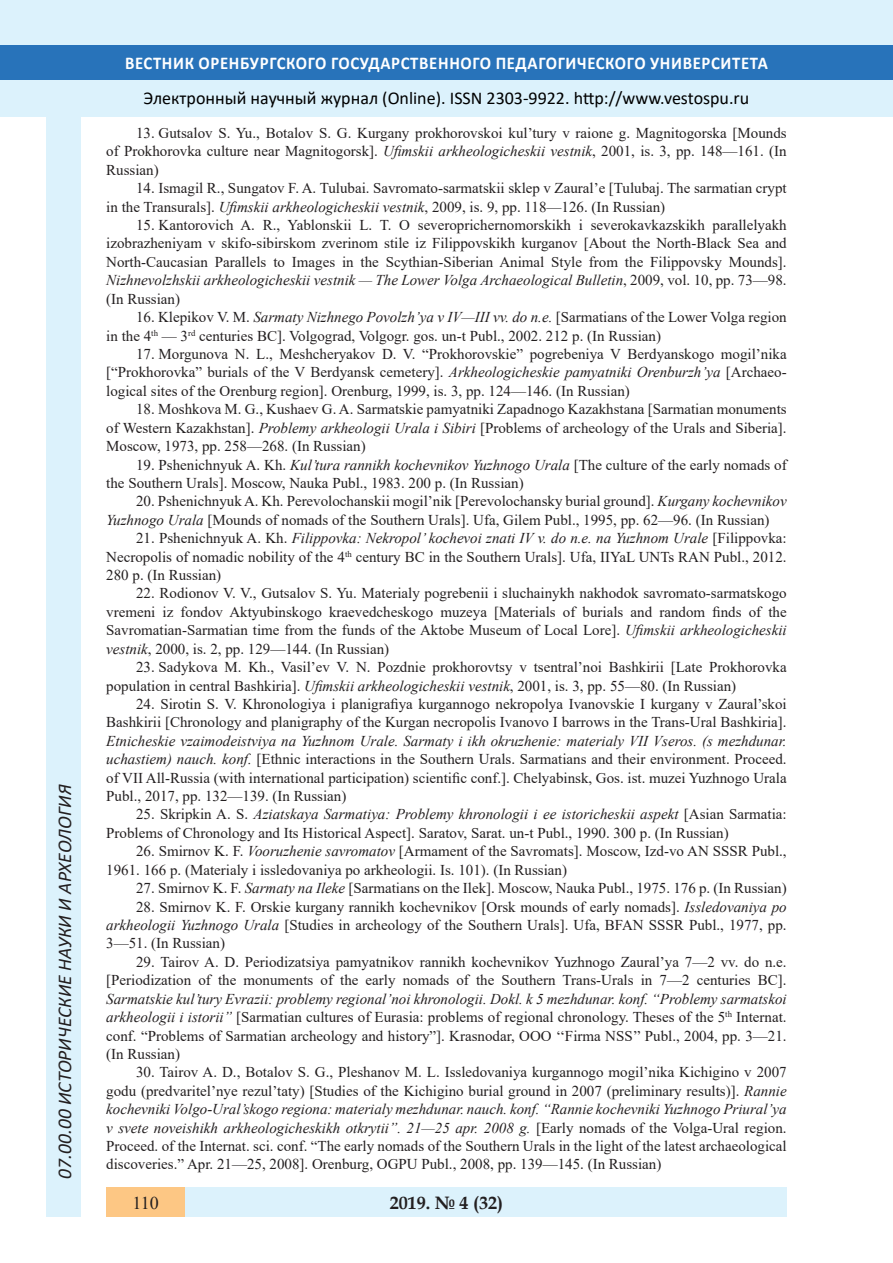
<style>
.page{position:relative;width:893px;height:1263px;background:#fff}
.page>*{position:absolute;margin:0;border:0;box-sizing:border-box;transform-origin:0 0}
.t1{font:italic 19.5px "Calibri";color:#231f20}
.t2{font:18px "Calibri";color:#000}
.t3{font:700 18px "Calibri";letter-spacing:.04em;color:#fff;scale:.93 1}
.t4{font:700 18px "Book Antiqua";color:#231f20}
.t5{font:18px "Times New Roman";color:#231f20}
.литература{font:15px/18.5px "Times New Roman";color:#231f20;text-align:justify}
.s1{font-style:italic}
</style>
<div class="page">
<div style="left:0;top:0;width:893px;height:116px;background:#dcf2fc"></div>
<div style="left:0;top:45px;width:893px;height:34px;background:#2873ba"></div>
<div style="left:106px;top:1188px;width:681px;height:29px;background:#dcf2fc"></div>
<div style="left:106px;top:1188px;width:79px;height:29px;background:#fdc784"></div>
<div style="left:47px;top:116px;width:34px;height:1101px;background:#dcf2fc"></div>
<h1 class="t1" style="left:51px;top:1179px;width:395px;rotate:-90deg">07.00.00 ИСТОРИЧЕСКИЕ НАУКИ И АРХЕОЛОГИЯ</h1>
<h1 class="t1" style="left:51px;top:1105px;width:206px;rotate:-90deg">БИОЛОГИЧЕСКИЕ НАУКИ</h1>
<h1 class="t1" style="left:51px;top:1169px;width:11px;rotate:-90deg">3</h1>
<p class="t3" style="left:125px;top:50px;width:693px">ВЕСТНИК ОРЕНБУРГСКОГО ГОСУДАРСТВЕННОГО ПЕДАГОГИЧЕСКОГО УНИВЕРСИТЕТА</p>
<p class="t2" style="left:144px;top:85px;width:607px">Электронный научный журнал (Online). ISSN 2303-9922. http://www.vestospu.ru</p>
<p class="t2" style="left:583px;top:85px;width:13px">t</p>
<p class="t2" style="left:583px;top:85px;width:13px">t</p>
<p class="литература" style="left:106px;top:123px;width:682px;text-indent:30px">13. Gutsalov S. Yu., Botalov S. G. Kurgany prokhorovskoi kul’tury v raione g. Magnitogorska [Mounds of Prokhorovka culture near Magnitogorsk]. <span class="s1">Ufimskii arkheologicheskii vestnik</span>, 2001, is. 3, pp. 148—161. (In Russian)</p>
<p class="литература" style="left:106px;top:178px;width:682px;text-indent:30px">14. Ismagil R., Sungatov F. A. Tulubai. Savromato-sarmatskii sklep v Zaural’e [Tulubaj. The sarmatian crypt in the Transurals]. <span class="s1">Ufimskii arkheologicheskii vestnik</span>, 2009, is. 9, pp. 118—126. (In Russian)</p>
<p class="литература" style="left:106px;top:215px;width:682px;text-indent:30px">15. Kantorovich A. R., Yablonskii L. T. O severoprichernomorskikh i severokavkazskikh parallelyakh izobrazheniyam v skifo-sibirskom zverinom stile iz Filippovskikh kurganov [About the North-Black Sea and North-Caucasian Parallels to Images in the Scythian-Siberian Animal Style from the Filippovsky Mounds].<br><span class="s1">Nizhnevolzhskii arkheologicheskii vestnik — The Lower Volga Archaeological Bulletin</span>, 2009, vol. 10, pp. 73—98. (In Russian)</p>
<p class="литература" style="left:106px;top:307px;width:682px;text-indent:30px">16. Klepikov V. M. <span class="s1">Sarmaty Nizhnego Povolzh’ya v IV—III vv. do n.e.</span> [Sarmatians of the Lower Volga region in the 4<sup>th</sup> — 3<sup>rd</sup> centuries BC]. Volgograd, Volgogr. gos. un-t Publ., 2002. 212 p. (In Russian)</p>
<p class="литература" style="left:106px;top:344px;width:682px;text-indent:30px">17. Morgunova N. L., Meshcheryakov D. V. “Prokhorovskie” pogrebeniya V Berdyanskogo mogil’nika [“Prokhorovka” burials of the V Berdyansk cemetery]. <span class="s1">Arkheologicheskie pamyatniki Orenburzh’ya</span> [Archaeo&shy;logical sites of the Orenburg region]. Orenburg, 1999, is. 3, pp. 124—146. (In Russian)</p>
<p class="литература" style="left:106px;top:399px;width:682px;text-indent:30px">18. Moshkova M. G., Kushaev G. A. Sarmatskie pamyatniki Zapadnogo Kazakhstana [Sarmatian monuments of Western Kazakhstan]. <span class="s1">Problemy arkheologii Urala i Sibiri</span> [Problems of archeology of the Urals and Siberia].<br>Moscow, 1973, pp. 258—268. (In Russian)</p>
<p class="литература" style="left:106px;top:455px;width:682px;text-indent:30px">19. Pshenichnyuk A. Kh. <span class="s1">Kul’tura rannikh kochevnikov Yuzhnogo Urala</span> [The culture of the early nomads of the Southern Urals]. Moscow, Nauka Publ., 1983. 200 p. (In Russian)</p>
<p class="литература" style="left:106px;top:492px;width:682px;text-indent:30px">20. Pshenichnyuk A. Kh. Perevolochanskii mogil’nik [Perevolochansky burial ground]. <span class="s1">Kurgany kochevnikov<br>Yuzhnogo Urala</span> [Mounds of nomads of the Southern Urals]. Ufa, Gilem Publ., 1995, pp. 62—96. (In Russian)</p>
<p class="литература" style="left:106px;top:528px;width:682px;text-indent:30px">21. Pshenichnyuk A. Kh. <span class="s1">Filippovka: Nekropol’ kochevoi znati IV v. do n.e. na Yuzhnom Urale</span> [Filippovka:<br>Necropolis of nomadic nobility of the 4<sup>th</sup> century BC in the Southern Urals]. Ufa, IIYaL UNTs RAN Publ., 2012.<br>280 p. (In Russian)</p>
<p class="литература" style="left:106px;top:584px;width:682px;text-indent:30px">22. Rodionov V. V., Gutsalov S. Yu. Materialy pogrebenii i sluchainykh nakhodok savromato-sarmatskogo vremeni iz fondov Aktyubinskogo kraevedcheskogo muzeya [Materials of burials and random finds of the Savromatian-Sarmatian time from the funds of the Aktobe Museum of Local Lore]. <span class="s1">Ufimskii arkheologicheskii vestnik</span>, 2000, is. 2, pp. 129—144. (In Russian)</p>
<p class="литература" style="left:106px;top:657px;width:682px;text-indent:30px">23. Sadykova M. Kh., Vasil’ev V. N. Pozdnie prokhorovtsy v tsentral’noi Bashkirii [Late Prokhorovka population in central Bashkiria]. <span class="s1">Ufimskii arkheologicheskii vestnik</span>, 2001, is. 3, pp. 55—80. (In Russian)</p>
<p class="литература" style="left:106px;top:694px;width:682px;text-indent:30px">24. Sirotin S. V. Khronologiya i planigrafiya kurgannogo nekropolya Ivanovskie I kurgany v Zaural’skoi Bashkirii [Chronology and planigraphy of the Kurgan necropolis Ivanovo I barrows in the Trans-Ural Bashkiria].<br><span class="s1">Etnicheskie vzaimodeistviya na Yuzhnom Urale. Sarmaty i ikh okruzhenie: materialy VII Vseros. (s mezhdunar. uchastiem) nauch. konf.</span> [Ethnic interactions in the Southern Urals. Sarmatians and their environment. Proceed. of VII All-Russia (with international participation) scientific conf.]. Chelyabinsk, Gos. ist. muzei Yuzhnogo Urala Publ., 2017, pp. 132—139. (In Russian)</p>
<p class="литература" style="left:106px;top:805px;width:682px;text-indent:30px">25. Skripkin A. S. <span class="s1">Aziatskaya Sarmatiya: Problemy khronologii i ee istoricheskii aspekt</span> [Asian Sarmatia:<br>Problems of Chronology and Its Historical Aspect]. Saratov, Sarat. un-t Publ., 1990. 300 p. (In Russian)</p>
<p class="литература" style="left:106px;top:841px;width:682px;text-indent:30px">26. Smirnov K. F. <span class="s1">Vooruzhenie savromatov</span> [Armament of the Savromats]. Moscow, Izd-vo AN SSSR Publ.,<br>1961. 166 p. (Materialy i issledovaniya po arkheologii. Is. 101). (In Russian)</p>
<p class="литература" style="left:136px;top:878px;width:652px">27. Smirnov K. F. <span class="s1">Sarmaty na Ileke</span> [Sarmatians on the Ilek]. Moscow, Nauka Publ., 1975. 176 p. (In Russian)</p>
<p class="литература" style="left:106px;top:897px;width:682px;text-indent:30px">28. Smirnov K. F. Orskie kurgany rannikh kochevnikov [Orsk mounds of early nomads]. <span class="s1">Issledovaniya po arkheologii Yuzhnogo Urala</span> [Studies in archeology of the Southern Urals]. Ufa, BFAN SSSR Publ., 1977, pp.<br>3—51. (In Russian)</p>
<p class="литература" style="left:106px;top:952px;width:682px;text-indent:30px">29. Tairov A. D. Periodizatsiya pamyatnikov rannikh kochevnikov Yuzhnogo Zaural’ya 7—2 vv. do n.e. [Periodization of the monuments of the early nomads of the Southern Trans-Urals in 7—2 centuries BC].<br><span class="s1">Sarmatskie kul’tury Evrazii: problemy regional’noi khronologii. Dokl. k 5 mezhdunar. konf. “Problemy sarmatskoi arkheologii i istorii”</span> [Sarmatian cultures of Eurasia: problems of regional chronology. Theses of the 5<sup>th</sup> Internat. conf. “Problems of Sarmatian archeology and history”]. Krasnodar, OOO ‘‘Firma NSS’’ Publ., 2004, pp. 3—21. (In Russian)</p>
<p class="литература" style="left:106px;top:1062px;width:682px;text-indent:30px">30. Tairov A. D., Botalov S. G., Pleshanov M. L. Issledovaniya kurgannogo mogil’nika Kichigino v 2007 godu (predvaritel’nye rezul’taty) [Studies of the Kichigino burial ground in 2007 (preliminary results)]. <span class="s1">Rannie kochevniki Volgo-Ural’skogo regiona: materialy mezhdunar. nauch. konf. “Rannie kochevniki Yuzhnogo Priural’ya v svete noveishikh arkheologicheskikh otkrytii”. 21—25 apr. 2008 g.</span> [Early nomads of the Volga-Ural region.<br>Proceed. of the Internat. sci. conf. “The early nomads of the Southern Urals in the light of the latest archaeological discoveries.” Apr. 21—25, 2008]. Orenburg, OGPU Publ., 2008, pp. 139—145. (In Russian)</p>
<p class="t4" style="left:390px;top:1190px;width:115px">2019. № 4 (32)</p>
<p class="t5" style="left:133px;top:1190px;width:28px">110</p>
<p class="t4" style="left:460px;top:1190px;width:39px">2 6</p>
<p class="t4" style="left:417px;top:1190px;width:10px">8</p>
<p class="t4" style="left:460px;top:1190px;width:39px">1 25</p>
</div>
